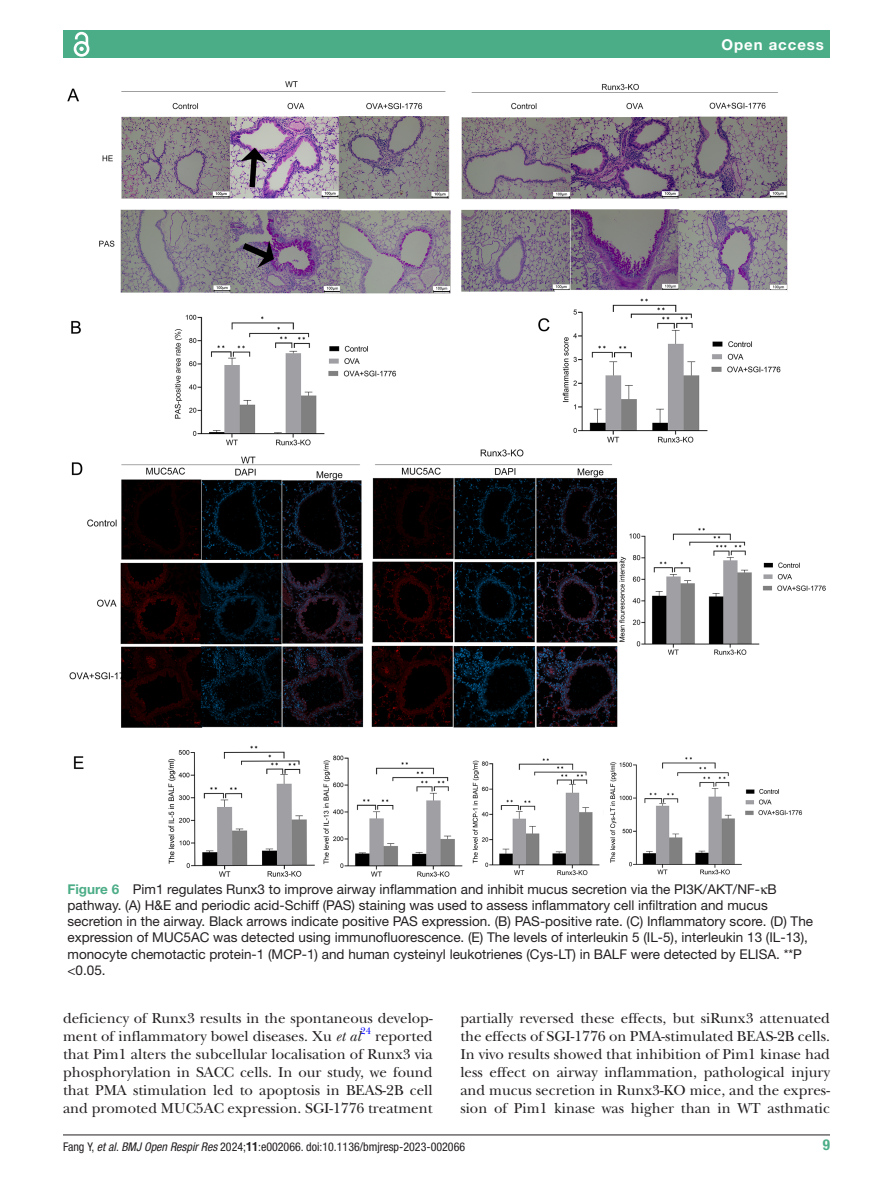
<style>
.page{position:relative;width:893px;height:1191px;background:#fff}
.page>*{position:absolute;margin:0;border:0;box-sizing:border-box;transform-origin:0 0}
.t1{font:15px/18px "New Baskerville";color:#231f20;text-align:justify}
.t2{font:700 15px "Helvetica Neue LT Std";letter-spacing:.065em;color:#fff}
.t3{font:700 condensed 15px "Helvetica Neue LT Std";color:#4bad87}
.t4{font:13.5px/16.2px "Helvetica Neue LT Std";color:#231f20}
.t5{font:condensed 12px "Helvetica Neue LT Std";color:#231f20}
.t6{font:9.9px "New Baskerville";color:#00f}
.s1{font-weight:700;color:#4bad87}
.s2{font-style:italic}
.s3{font-family:"Helvetica";font-weight:700}
</style>
<div class="page">
<hr style="left:63px;top:1134px;width:767px;height:1px;background:#231f20">
<div style="left:63px;top:31px;width:767px;height:27px;background:#4bad87"></div>
<svg style="left:73px;top:31px;width:17px;height:26px"></svg>
<img style="left:68px;top:81px;width:757px;height:795px">
<p class="t2" style="left:721px;top:35px;width:104px">Open access</p>
<p class="t4" style="left:68px;top:880px;width:747px"><span class="s1">Figure 6</span> Pim1 regulates Runx3 to improve airway inflammation and inhibit mucus secretion via the PI3K/AKT/NF- B pathway. (A) H&amp;E and periodic acid-Schiff (PAS) staining was used to assess inflammatory cell infiltration and mucus secretion in the airway. Black arrows indicate positive PAS expression. (B) PAS-positive rate. (C) Inflammatory score. (D) The expression of MUC5AC was detected using immunofluorescence. (E) The levels of interleukin 5 (IL-5), interleukin 13 (IL-13), monocyte chemotactic protein-1 (MCP-1) and human cysteinyl leukotrienes (Cys-LT) in BALF were detected by ELISA. **P &lt;0.05.</p>
<p class="t1" style="left:63px;top:1009px;width:371px">deficiency of Runx3 results in the spontaneous develop&shy;ment of inflammatory bowel diseases. Xu <span class="s2">et al</span></p>
<p class="t6" style="left:361px;top:1025px;width:12px">24</p>
<p class="t1" style="left:63px;top:1027px;width:371px;text-indent:312px">reported that Pim1 alters the subcellular localisation of Runx3 via phosphorylation in SACC cells. In our study, we found that PMA stimulation led to apoptosis in BEAS-2B cell and promoted MUC5AC expression. SGI-1776 treatment</p>
<p class="t1" style="left:460px;top:1009px;width:371px">partially reversed these effects, but siRunx3 attenuated the effects of SGI-1776 on PMA-stimulated BEAS-2B cells.<br>In vivo results showed that inhibition of Pim1 kinase had less effect on airway inflammation, pathological injury and mucus secretion in Runx3-KO mice, and the expres&shy;sion of Pim1 kinase was higher than in WT asthmatic</p>
<p class="t5" style="left:63px;top:1139px;width:404px">Fang Y, <span class="s2">et al</span>. <span class="s2">BMJ Open Respir Res</span> 2024;<span class="s3">11</span>:e002066. doi:10.1136/bmjresp-2023-002066</p>
<p class="t3" style="left:823px;top:1135px;width:9px">9</p>
</div>
